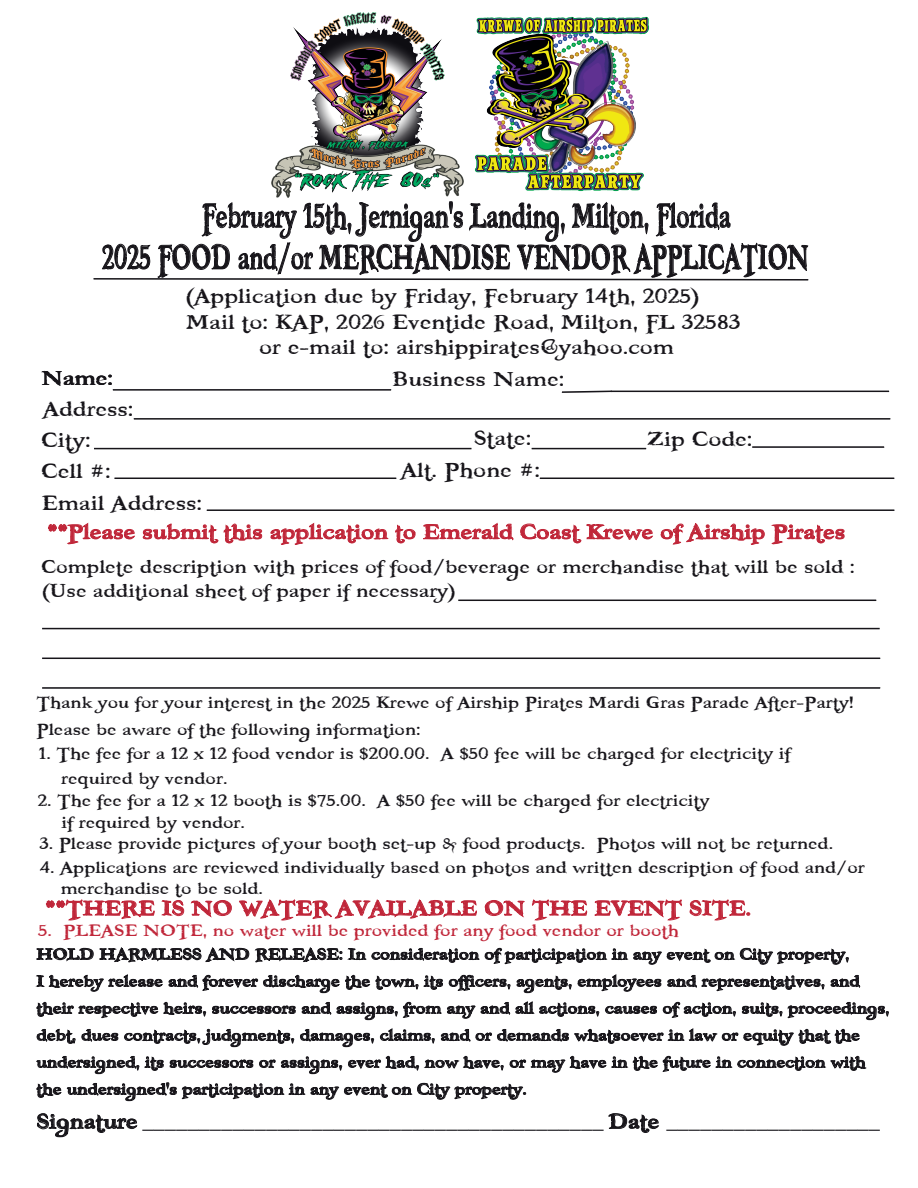
<style>
.page{position:relative;width:918px;height:1188px;background:#fff}
.page>*{position:absolute;margin:0;border:0;box-sizing:border-box;transform-origin:0 0}
.t1{font:49.95px "Booter Five Zero";color:#17151a;scale:.6 1}
.t2{font:30px/31.2px "Booter Five Zero";color:#17151a}
.t3{font:30px "Booter Five Zero";color:#c02639}
.t4{font:27px/23.9px "Booter Five Zero";color:#17151a}
.t5{font:24px/26.5px "Booter Five Zero";color:#17151a}
.t6{font:24px "Booter Five Zero";color:#c02639}
.t7{font:22.5px/27px "Booter Five Zero";color:#17151a}
.t8{font:22.5px "Myriad Pro";color:#17151a}
.s1{font-family:"Booter Five Zero";font-size:30px}
</style>
<div class="page">
<hr style="left:113px;top:389px;width:278px;height:2px;background:#17151a">
<hr style="left:611px;top:391px;width:278px;height:1px;background:#17151a">
<svg style="left:561px;top:390px;width:52px;height:3px"></svg>
<hr style="left:134px;top:418px;width:756px;height:2px;background:#17151a">
<hr style="left:94px;top:448px;width:377px;height:1px;background:#17151a">
<hr style="left:532px;top:448px;width:114px;height:1px;background:#17151a">
<hr style="left:752px;top:446px;width:132px;height:2px;background:#17151a">
<hr style="left:114px;top:478px;width:282px;height:1px;background:#17151a">
<hr style="left:540px;top:478px;width:354px;height:1px;background:#17151a">
<hr style="left:207px;top:509px;width:687px;height:2px;background:#17151a">
<svg style="left:48px;top:522px;width:87px;height:23px"></svg>
<svg style="left:143px;top:523px;width:120px;height:21px"></svg>
<svg style="left:270px;top:522px;width:119px;height:23px"></svg>
<svg style="left:395px;top:522px;width:119px;height:22px"></svg>
<svg style="left:520px;top:523px;width:133px;height:21px"></svg>
<svg style="left:660px;top:523px;width:185px;height:22px"></svg>
<hr style="left:42px;top:628px;width:838px;height:1px;background:#17151a">
<hr style="left:42px;top:658px;width:838px;height:1px;background:#17151a">
<hr style="left:42px;top:687px;width:838px;height:2px;background:#17151a">
<hr style="left:458px;top:600px;width:418px;height:1px;background:#17151a">
<svg style="left:36px;top:947px;width:213px;height:16px"></svg>
<svg style="left:255px;top:947px;width:594px;height:18px"></svg>
<svg style="left:35px;top:974px;width:854px;height:128px"></svg>
<svg style="left:37px;top:1113px;width:100px;height:24px"></svg>
<svg style="left:609px;top:1113px;width:50px;height:20px"></svg>
<svg style="left:93px;top:182px;width:716px;height:99px"></svg>
<svg style="left:46px;top:899px;width:138px;height:22px"></svg>
<svg style="left:191px;top:899px;width:286px;height:22px"></svg>
<svg style="left:484px;top:900px;width:41px;height:18px"></svg>
<svg style="left:532px;top:899px;width:150px;height:22px"></svg>
<svg style="left:689px;top:899px;width:62px;height:22px"></svg>
<img style="left:472px;top:16px;width:179px;height:180px">
<img style="left:272px;top:13px;width:191px;height:185px">
<h1 class="t1" style="left:202px;top:191px;width:883px">February 15th, Jernigan’s Landing, Milton, Florida</h1>
<h1 class="t1" style="left:102px;top:233px;width:1179px">2025 FOOD and/or MERCHANDISE VENDOR APPLICATION</h1>
<h2 class="t2" style="left:185px;top:281px;width:516px">(Application due by Friday, February 14th, 2025)</h2>
<h2 class="t2" style="left:186px;top:310px;width:556px;line-height:24.9px;text-align:center">Mail to: KAP, 2026 Eventide Road, Milton, FL 32583 or e-mail to: airshippirates@yahoo.com</h2>
<h2 class="t2" style="left:41px;top:363px;width:93px">Name:<br>Address:</h2>
<h2 class="t2" style="left:392px;top:364px;width:174px">Business Name:</h2>
<h2 class="t2" style="left:41px;top:425px;width:50px">City:</h2>
<h2 class="t2" style="left:474px;top:423px;width:59px">State:</h2>
<h2 class="t2" style="left:647px;top:424px;width:106px">Zip Code:</h2>
<h2 class="t2" style="left:41px;top:456px;width:71px">Cell #:</h2>
<h2 class="t2" style="left:401px;top:454px;width:141px">Alt. Phone #:</h2>
<h2 class="t2" style="left:41px;top:487px;width:162px">Email Address:</h2>
<h2 class="t3" style="left:47px;top:517px;width:799px">**Please submit this application to Emerald Coast Krewe of Airship Pirates</h2>
<p class="t4" style="left:42px;top:555px;width:815px">Complete description with prices of food/beverage or merchandise that will be sold : (Use additional sheet of paper if necessary)</p>
<p class="t5" style="left:36px;top:690px;width:819px">Thank you for your interest in the 2025 Krewe of Airship Pirates Mardi Gras Parade After-Party!<br>Please be aware of the following information:</p>
<p class="t5" style="left:61px;top:740px;width:731px;line-height:25.5px;text-indent:-23px">1. The fee for a 12 x 12 food vendor is $200.00. A $50 fee will be charged for electricity if required by vendor.</p>
<p class="t5" style="left:38px;top:788px;width:673px">2. The fee for a 12 x 12 booth is $75.00. A $50 fee will be charged for electricity</p>
<p class="t5" style="left:39px;top:831px;width:795px">3. Please provide pictures of your booth set-up &amp; food products. Photos will not be returned.</p>
<p class="t5" style="left:39px;top:854px;width:827px">4. Applications are reviewed individually based on photos and written description of food and/or</p>
<p class="t5" style="left:62px;top:810px;width:185px">if required by vendor.</p>
<p class="t5" style="left:61px;top:875px;width:204px">merchandise to be sold.</p>
<h2 class="t3" style="left:45px;top:894px;width:707px">**THERE IS NO WATER AVAILABLE ON THE EVENT SITE.</h2>
<p class="t6" style="left:38px;top:918px;width:642px">5. PLEASE NOTE, no water will be provided for any food vendor or booth</p>
<p class="t7" style="left:36px;top:941px;width:854px">HOLD HARMLESS AND RELEASE: In consideration of participation in any event on City property,<br>I hereby release and forever discharge the town, its officers, agents, employees and representatives, and their respective heirs, successors and assigns, from any and all actions, causes of action, suits, proceedings, debt, dues contracts, judgments, damages, claims, and or demands whatsoever in law or equity that the undersigned, its successors or assigns, ever had, now have, or may have in the future in connection with the undersigned’s participation in any event on City property.</p>
<p class="t8" style="left:37px;top:1107px;width:845px"><span class="s1">Signature</span> _________________________________________ <span class="s1">Date</span> ___________________</p>
</div>
